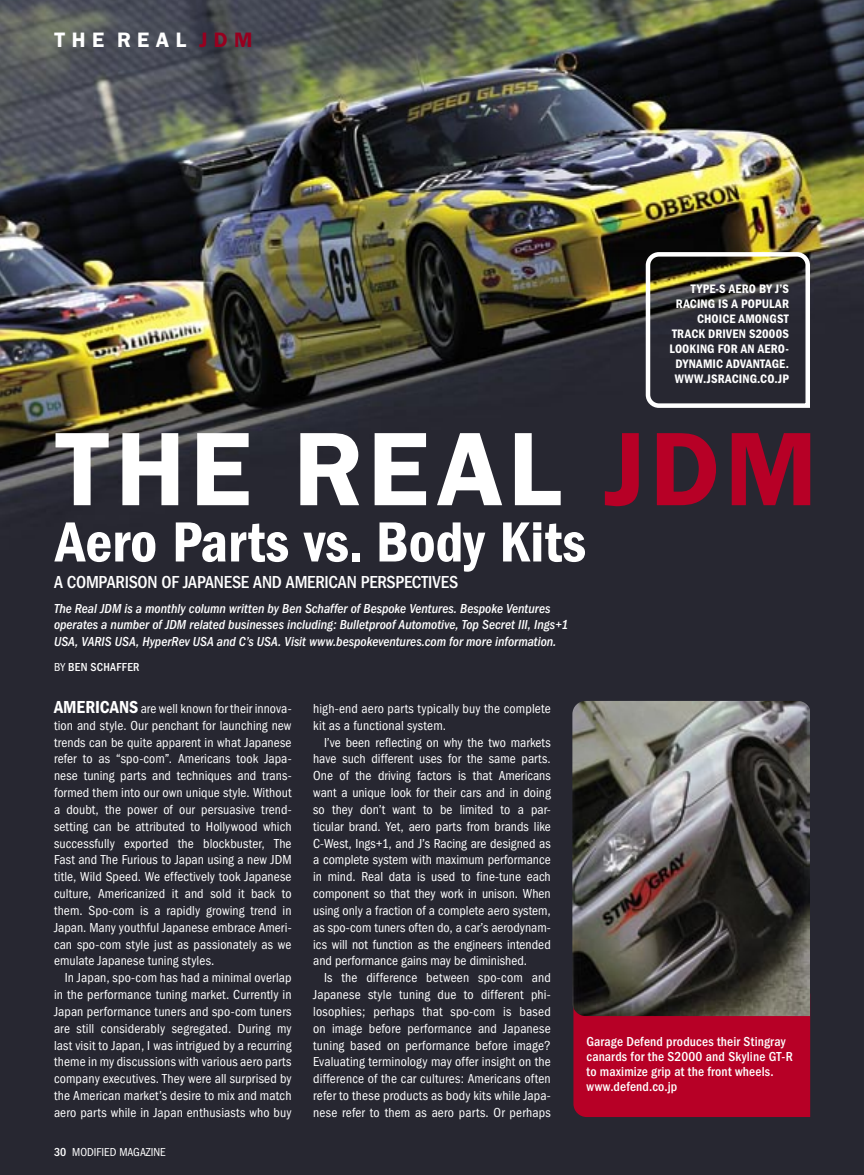
<style>
.page{position:relative;width:864px;height:1175px;background:#fff}
.page>*{position:absolute;margin:0;border:0;box-sizing:border-box;transform-origin:0 0}
.t1{font:600 105px "Franklin Gothic";letter-spacing:.05em;color:#fff}
.t2{font:600 condensed 58.5px "Franklin Gothic";color:#fff}
.t3{font:600 21px "Franklin Gothic";color:#fff}
.Body_San_Serif{font:500 condensed 18px "Franklin Gothic";letter-spacing:-.015em;color:#fff}
.Body_San_Serif-2{font:condensed 13.5px/16.8px "Franklin Gothic";letter-spacing:.01em;color:#fff;text-align:justify}
.Body_San_Serif-3{font:italic 500 condensed 13.5px/16.5px "Franklin Gothic";color:#fff}
.Body_San_Serif-4{font:500 condensed 13.5px/15px "Franklin Gothic";letter-spacing:.015em;color:#fff}
.Quotation{font:600 condensed 12.75px/15px "Franklin Gothic";letter-spacing:.01em;color:#fff;text-align:right}
.t4{font:condensed 12px "Franklin Gothic";color:#fff}
.Body_San_Serif-5{font:500 condensed 12px "Franklin Gothic";letter-spacing:.025em;color:#fff}
.s1{color:#97001f}
.s2{color:#b70026}
.s3{font-weight:400}
.s4{font-weight:600;font-size:18px}
.s5{font-weight:500}
</style>
<div class="page">
<img style="left:0;top:0;width:864px;height:1174px">
<div style="left:573px;top:1016px;width:237px;height:101px;background:#b70026"></div>
<img style="left:572px;top:701px;width:238px;height:315px">
<svg style="left:644px;top:250px;width:168px;height:160px;background:#424142"></svg>
<p class="t3" style="left:54px;top:27px;width:200px">T H E R E A L <span class="s1">J D M</span></p>
<p class="Quotation" style="left:669px;top:281px;width:121px">TYPE-S AERO BY J’S<br>RACING IS A POPULAR<br>CHOICE AMONGST<br>TRACK DRIVEN S2000S<br>LOOKING FOR AN AERO-<br>DYNAMIC ADVANTAGE.<br>WWW.JSRACING.CO.JP</p>
<p class="t1" style="left:54px;top:407px;width:765px">THE REAL <span class="s2">JDM</span></p>
<p class="t2" style="left:56px;top:508px;width:532px">Aero Parts vs. Body Kits</p>
<p class="Body_San_Serif" style="left:54px;top:571px;width:406px">A COMPARISON OF JAPANESE AND AMERICAN PERSPECTIVES</p>
<p class="Body_San_Serif-3" style="left:54px;top:600px;width:516px">The Real JDM is a monthly column written by Ben Schaffer of Bespoke Ventures. Bespoke Ventures operates a number of JDM related businesses including: Bulletproof Automotive, Top Secret III, Ings+1<br>USA, VARIS USA, HyperRev USA and C’s USA. Visit www.bespokeventures.com for more information.</p>
<p class="Body_San_Serif-5" style="left:54px;top:660px;width:87px"><span class="s3">BY</span> BEN SCHAFFER</p>
<p class="Body_San_Serif-2" style="left:54px;top:700px;width:239px"><span class="s4">AMERICANS</span> are well known for their innova&shy;tion and style. Our penchant for launching new trends can be quite apparent in what Japanese refer to as “spo-com”. Americans took Japa&shy;nese tuning parts and techniques and trans&shy;formed them into our own unique style. Without a doubt, the power of our persuasive trend&shy;setting can be attributed to Hollywood which successfully exported the blockbuster, The Fast and The Furious to Japan using a new JDM title, Wild Speed. We effectively took Japanese culture, Americanized it and sold it back to them. Spo-com is a rapidly growing trend in Japan. Many youthful Japanese embrace Ameri&shy;can spo-com style just as passionately as we emulate Japanese tuning styles.</p>
<p class="Body_San_Serif-2" style="left:54px;top:969px;width:239px;text-indent:11px">In Japan, spo-com has had a minimal overlap in the performance tuning market. Currently in Japan performance tuners and spo-com tuners are still considerably segregated. During my last visit to Japan, I was intrigued by a recurring theme in my discussions with various aero parts company executives. They were all surprised by the American market’s desire to mix and match aero parts while in Japan enthusiasts who buy</p>
<p class="t4" style="left:54px;top:1145px;width:113px"><span class="s5">30</span> MODIFIED MAGAZINE</p>
<p class="Body_San_Serif-2" style="left:313px;top:700px;width:239px">high-end aero parts typically buy the complete kit as a functional system.</p>
<p class="Body_San_Serif-2" style="left:313px;top:734px;width:239px;text-indent:11px">I’ve been reflecting on why the two markets have such different uses for the same parts.<br>One of the driving factors is that Americans want a unique look for their cars and in doing so they don’t want to be limited to a par&shy;ticular brand. Yet, aero parts from brands like C-West, Ings+1, and J’s Racing are designed as a complete system with maximum performance in mind. Real data is used to fine-tune each component so that they work in unison. When using only a fraction of a complete aero system, as spo-com tuners often do, a car’s aerodynam&shy;ics will not function as the engineers intended and performance gains may be diminished.</p>
<p class="Body_San_Serif-2" style="left:313px;top:969px;width:239px;text-indent:11px">Is the difference between spo-com and Japanese style tuning due to different phi&shy;losophies; perhaps that spo-com is based on image before performance and Japanese tuning based on performance before image?<br>Evaluating terminology may offer insight on the difference of the car cultures: Americans often refer to these products as body kits while Japa&shy;nese refer to them as aero parts. Or perhaps</p>
<p class="Body_San_Serif-4" style="left:586px;top:1033px;width:208px">Garage Defend produces their Stingray canards for the S2000 and Skyline GT-R to maximize grip at the front wheels. www.defend.co.jp</p>
</div>
